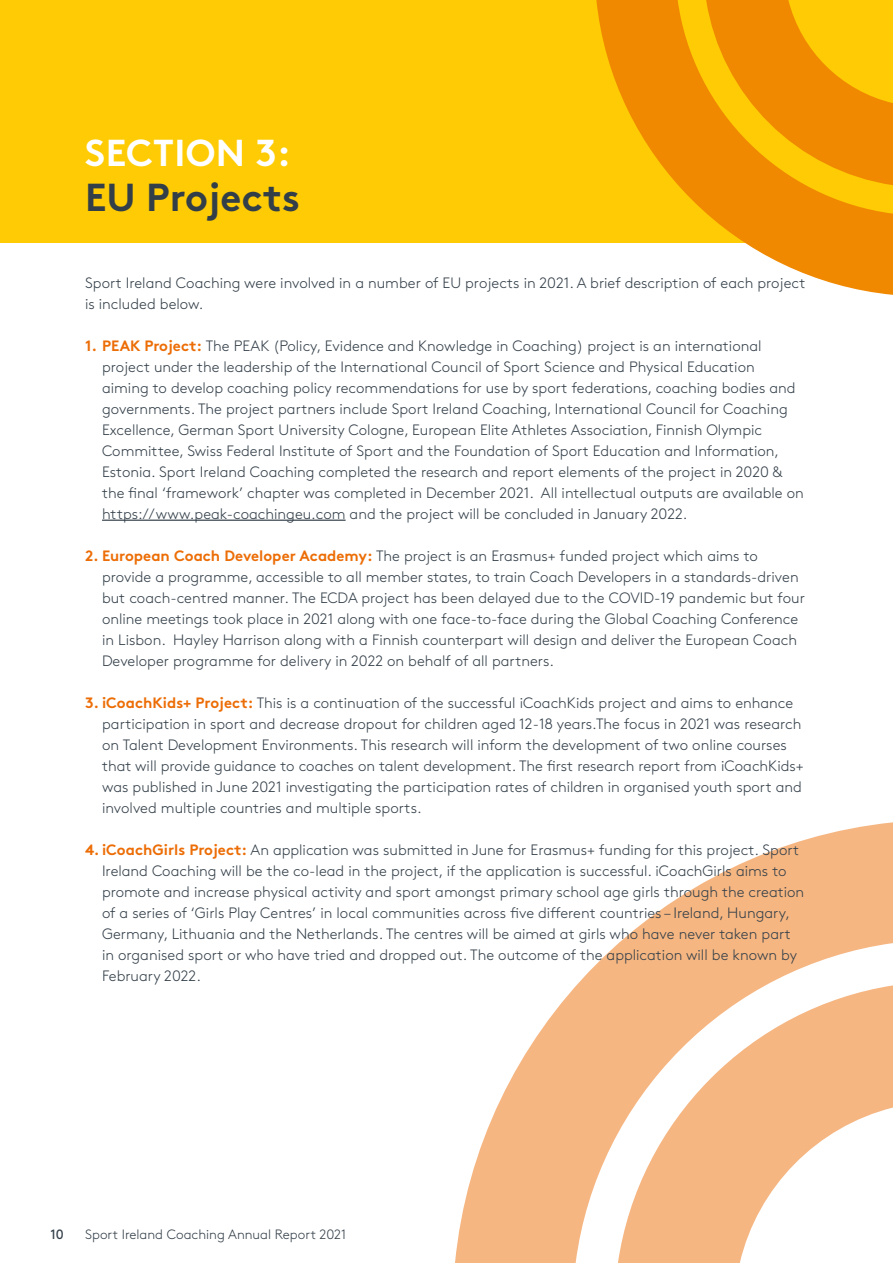
<style>
.page{position:relative;width:893px;height:1263px;background:#fff}
.page>*{position:absolute;margin:0;border:0;box-sizing:border-box;transform-origin:0 0}
.t1{font:700 39px "Brown Std";color:#323e48}
.t2{font:700 37.5px "Brown Std";letter-spacing:.01em;color:#fff}
.t3{font:300 15px/21px "Brown Std";color:#323e48}
.t4{font:300 13.5px "Brown Std";color:#323e48}
.t5{font:13.5px "Brown Std";color:#323e48}
.s1{font-weight:700;color:#ec6d06}
</style>
<div class="page">
<div style="left:0;top:0;width:893px;height:242px;background:#fecb04"></div>
<svg style="left:596px;top:0;width:297px;height:295px;fill:#f08900"></svg>
<svg style="left:706px;top:0;width:187px;height:185px"></svg>
<svg style="left:455px;top:822px;width:438px;height:441px;fill:#f5b682"></svg>
<svg style="left:618px;top:985px;width:275px;height:278px;fill:#f5b682"></svg>
<hr style="left:102px;top:520px;width:244px;height:1px;background:#323e48">
<p class="t2" style="left:85px;top:130px;width:207px">SECTION 3:</p>
<p class="t1" style="left:85px;top:173px;width:216px">EU Projects</p>
<p class="t3" style="left:85px;top:272px;width:722px">Sport Ireland Coaching were involved in a number of EU projects in 2021. A brief description of each project is included below.</p>
<p class="t3" style="left:102px;top:335px;width:703px;text-indent:-17px"><span class="s1">1. PEAK Project:</span> The PEAK (Policy, Evidence and Knowledge in Coaching) project is an international project under the leadership of the International Council of Sport Science and Physical Education aiming to develop coaching policy recommendations for use by sport federations, coaching bodies and governments. The project partners include Sport Ireland Coaching, International Council for Coaching Excellence, German Sport University Cologne, European Elite Athletes Association, Finnish Olympic Committee, Swiss Federal Institute of Sport and the Foundation of Sport Education and Information, Estonia. Sport Ireland Coaching completed the research and report elements of the project in 2020 &amp; the final ‘framework’ chapter was completed in December 2021. All intellectual outputs are available on https://www.peak-coachingeu.com and the project will be concluded in January 2022.</p>
<p class="t3" style="left:102px;top:545px;width:704px;text-indent:-17px"><span class="s1">2. European Coach Developer Academy:</span> The project is an Erasmus+ funded project which aims to provide a programme, accessible to all member states, to train Coach Developers in a standards-driven but coach-centred manner. The ECDA project has been delayed due to the COVID-19 pandemic but four online meetings took place in 2021 along with one face-to-face during the Global Coaching Conference in Lisbon. Hayley Harrison along with a Finnish counterpart will design and deliver the European Coach Developer programme for delivery in 2022 on behalf of all partners.</p>
<p class="t3" style="left:102px;top:692px;width:703px;text-indent:-17px"><span class="s1">3. iCoachKids+ Project:</span> This is a continuation of the successful iCoachKids project and aims to enhance participation in sport and decrease dropout for children aged 12-18 years.The focus in 2021 was research on Talent Development Environments. This research will inform the development of two online courses that will provide guidance to coaches on talent development. The first research report from iCoachKids+ was published in June 2021 investigating the participation rates of children in organised youth sport and involved multiple countries and multiple sports.</p>
<p class="t3" style="left:102px;top:839px;width:704px;text-indent:-17px"><span class="s1">4. iCoachGirls Project:</span> An application was submitted in June for Erasmus+ funding for this project. Sport Ireland Coaching will be the co-lead in the project, if the application is successful. iCoachGirls aims to promote and increase physical activity and sport amongst primary school age girls through the creation of a series of ‘Girls Play Centres’ in local communities across five different countries – Ireland, Hungary, Germany, Lithuania and the Netherlands. The centres will be aimed at girls who have never taken part in organised sport or who have tried and dropped out. The outcome of the application will be known by February 2022.</p>
<p class="t5" style="left:50px;top:1226px;width:15px">10</p>
<p class="t4" style="left:85px;top:1227px;width:263px">Sport Ireland Coaching Annual Report 2021</p>
</div>
